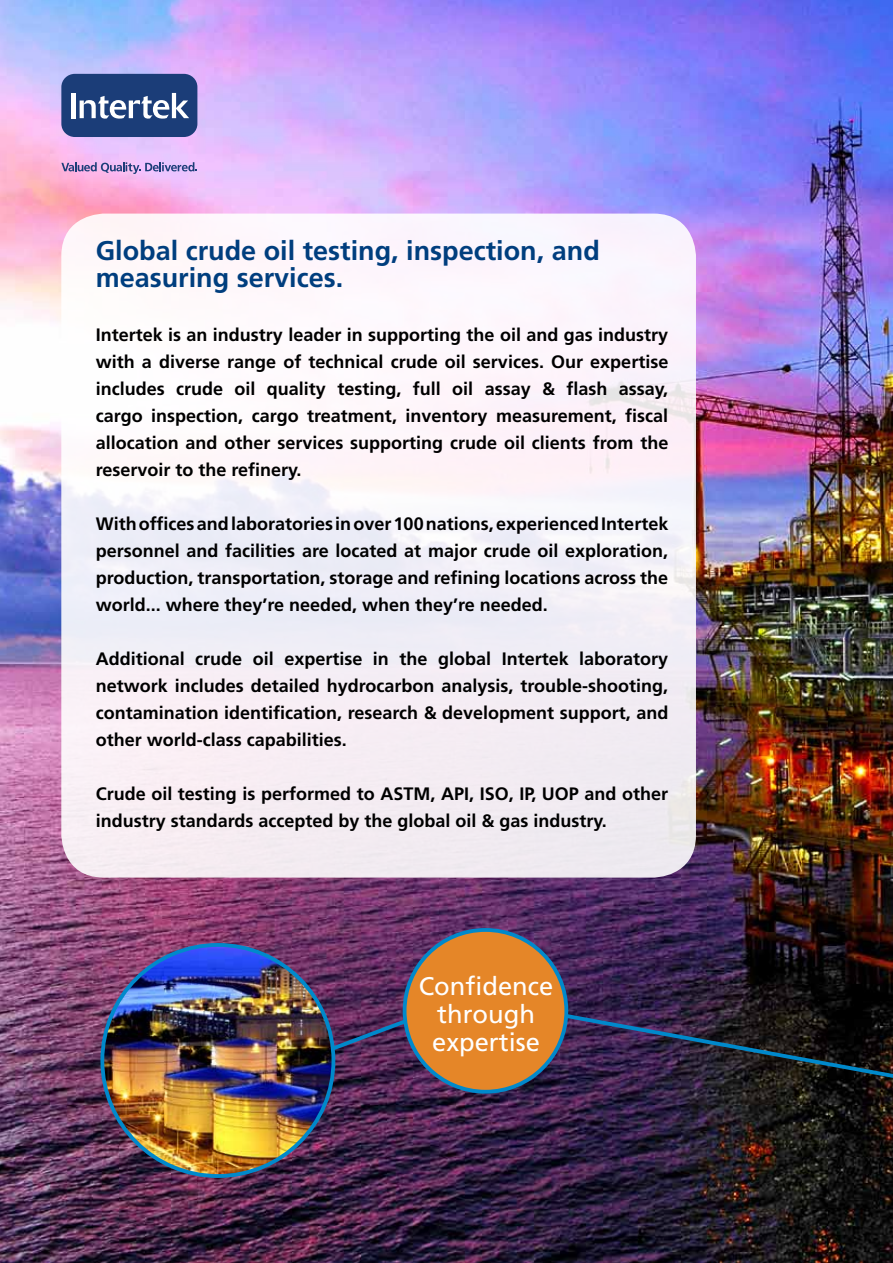
<style>
.page{position:relative;width:893px;height:1263px;background:#fff}
.page>*{position:absolute;margin:0;border:0;box-sizing:border-box;transform-origin:0 0}
.t1{font:700 27px/27px "Frutiger LT Std";color:#003e7e}
.t2{font:25.5px/28px "Frutiger LT Std";color:#fff;text-align:center}
.t3{font:700 18px/27px "Frutiger LT Std";color:#000;text-align:justify}
</style>
<div class="page">
<img style="left:0;top:0;width:893px;height:1263px">
<div style="left:61px;top:74px;width:136px;height:63px;background:#1b3d78;border-radius:13px"></div>
<hr style="left:71px;top:93px;width:4px;height:25px;background:#fff">
<svg style="left:80px;top:93px;width:109px;height:26px"></svg>
<svg style="left:61px;top:162px;width:136px;height:12px"></svg>
<svg style="left:304px;top:984px;width:193px;height:127px"></svg>
<img style="left:102px;top:945px;width:231px;height:231px;border-radius:116px">
<div style="left:61px;top:214px;width:635px;height:664px;background:linear-gradient(to right,#f9f4f9,#f5eff6);border-radius:43px"></div>
<svg style="left:485px;top:997px;width:408px;height:112px"></svg>
<div style="left:405px;top:930px;width:161px;height:162px;background:#e58628;border-radius:50%"></div>
<div style="left:403px;top:928px;width:165px;height:166px;border:4px solid #0089cb;border-radius:50%"></div>
<h1 class="t1" style="left:96px;top:237px;width:506px">Global crude oil testing, inspection, and measuring services.</h1>
<p class="t3" style="left:96px;top:321px;width:574px">Intertek is an industry leader in supporting the oil and gas industry with a diverse range of technical crude oil services. Our expertise includes crude oil quality testing, full oil assay &amp; flash assay, cargo inspection, cargo treatment, inventory measurement, fiscal allocation and other services supporting crude oil clients from the reservoir to the refinery.</p>
<p class="t3" style="left:96px;top:510px;width:574px">With offices and laboratories in over 100 nations, experienced Intertek personnel and facilities are located at major crude oil exploration, production, transportation, storage and refining locations across the world... where they’re needed, when they’re needed.</p>
<p class="t3" style="left:96px;top:645px;width:574px">Additional crude oil expertise in the global Intertek laboratory network includes detailed hydrocarbon analysis, trouble-shooting, contamination identification, research &amp; development support, and other world-class capabilities.</p>
<p class="t3" style="left:96px;top:780px;width:574px">Crude oil testing is performed to ASTM, API, ISO, IP, UOP and other industry standards accepted by the global oil &amp; gas industry.</p>
<h2 class="t2" style="left:419px;top:972px;width:136px">Confidence through expertise</h2>
</div>
